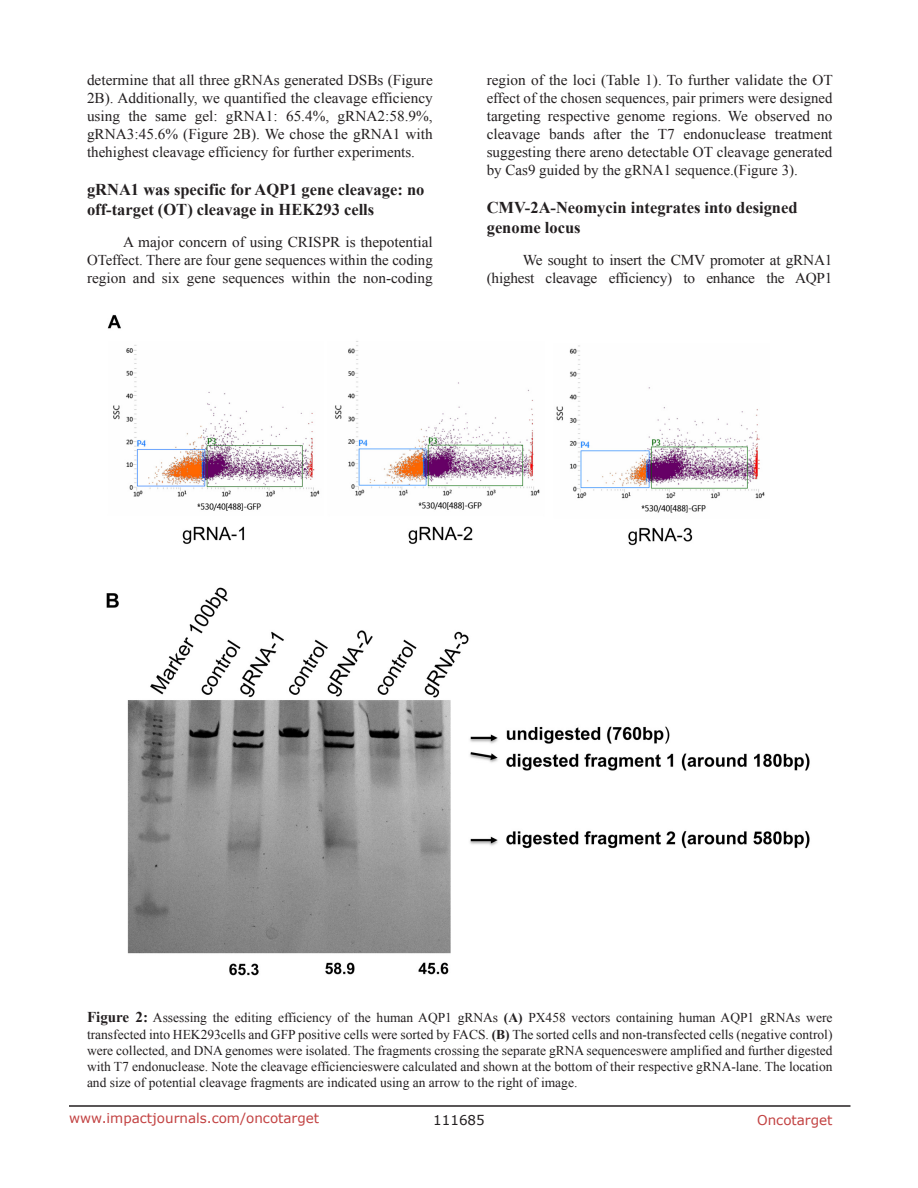
<style>
.page{position:relative;width:918px;height:1188px;background:#fff}
.page>*{position:absolute;margin:0;border:0;box-sizing:border-box;transform-origin:0 0}
.SubHeading{font:700 16.5px/19.8px "Times New Roman";color:#231f20}
.BodyText{font:15px/18px "Times New Roman";color:#231f20;text-align:justify}
.figuretext{font:13.5px/16.2px "Times New Roman";color:#231f20;text-align:justify}
.t1{font:13.5px "Verdana";color:#c24141}
.t2{font:13.5px "Verdana";color:#231f20}
.s1{font-weight:700;font-size:15px}
.s2{font-weight:700}
</style>
<div class="page">
<hr style="left:69px;top:1105px;width:781px;height:2px;background:#231f20">
<img style="left:106px;top:314px;width:704px;height:662px">
<p class="BodyText" style="left:87px;top:71px;width:347px">determine that all three gRNAs generated DSBs (Figure 2B). Additionally, we quantified the cleavage efficiency using the same gel: gRNA1: 65.4%, gRNA2:58.9%, gRNA3:45.6% (Figure 2B). We chose the gRNA1 with thehighest cleavage efficiency for further experiments.</p>
<p class="SubHeading" style="left:87px;top:179px;width:339px">gRNA1 was specific for AQP1 gene cleavage: no off-target (OT) cleavage in HEK293 cells</p>
<p class="BodyText" style="left:87px;top:232px;width:347px;text-indent:36px">A major concern of using CRISPR is thepotential OTeffect. There are four gene sequences within the coding region and six gene sequences within the non-coding</p>
<p class="BodyText" style="left:487px;top:71px;width:348px">region of the loci (Table 1). To further validate the OT effect of the chosen sequences, pair primers were designed targeting respective genome regions. We observed no cleavage bands after the T7 endonuclease treatment suggesting there areno detectable OT cleavage generated by Cas9 guided by the gRNA1 sequence.(Figure 3).</p>
<p class="SubHeading" style="left:487px;top:197px;width:312px">CMV-2A-Neomycin integrates into designed genome locus</p>
<p class="BodyText" style="left:487px;top:250px;width:347px;text-align:right">We sought to insert the CMV promoter at gRNA1 (highest cleavage efficiency) to enhance the AQP1</p>
<p class="figuretext" style="left:87px;top:1010px;width:747px"><span class="s1">Figure 2:</span> Assessing the editing efficiency of the human AQP1 gRNAs <span class="s2">(A)</span> PX458 vectors containing human AQP1 gRNAs were transfected into HEK293cells and GFP positive cells were sorted by FACS. <span class="s2">(B)</span> The sorted cells and non-transfected cells (negative control) were collected, and DNA genomes were isolated. The fragments crossing the separate gRNA sequenceswere amplified and further digested with T7 endonuclease. Note the cleavage efficiencieswere calculated and shown at the bottom of their respective gRNA-lane. The location and size of potential cleavage fragments are indicated using an arrow to the right of image.</p>
<p class="t1" style="left:69px;top:1109px;width:252px">www.impactjournals.com/oncotarget</p>
<p class="t2" style="left:433px;top:1111px;width:53px">111685</p>
<p class="t1" style="left:757px;top:1111px;width:77px">Oncotarget</p>
</div>
